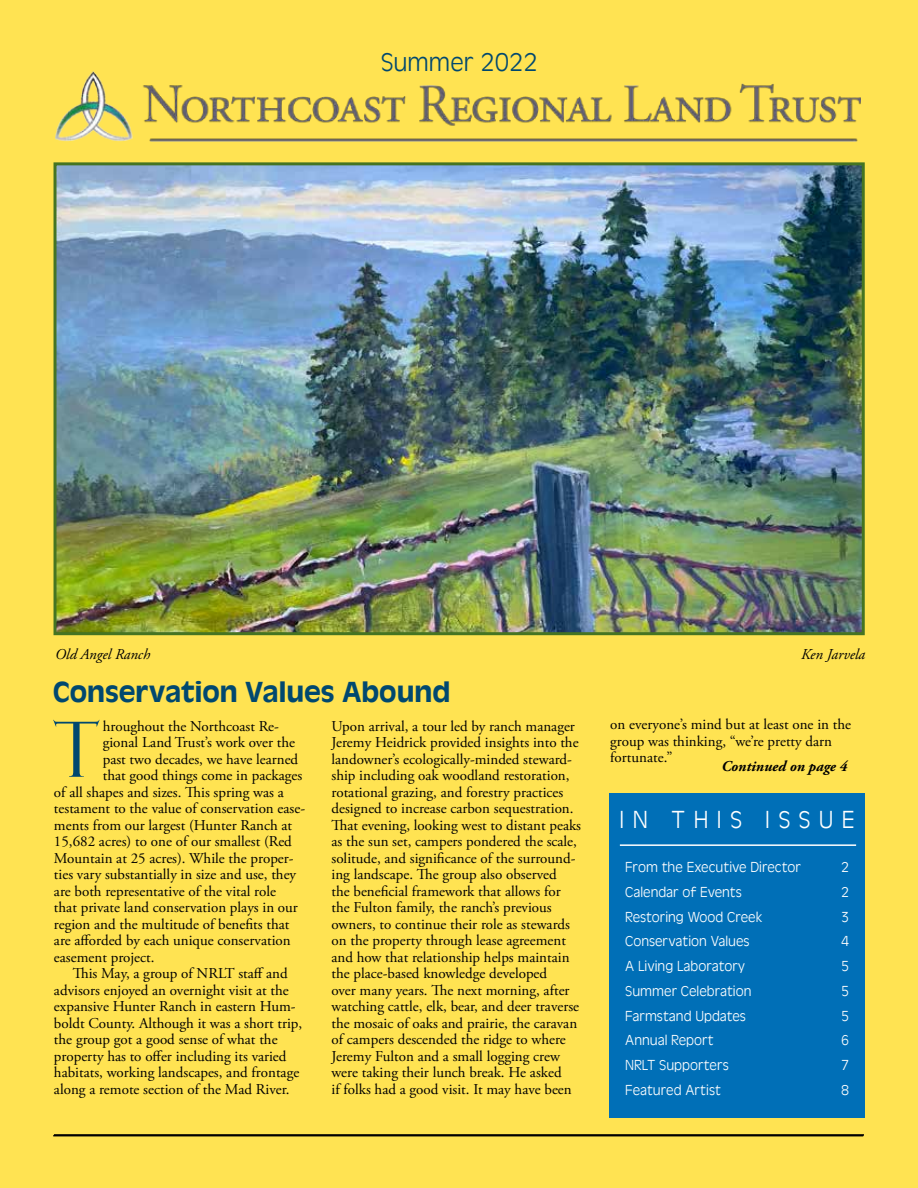
<style>
.page{position:relative;width:918px;height:1188px;background:#ffe352}
.page>*{position:absolute;margin:0;border:0;box-sizing:border-box;transform-origin:0 0}
.t1{font:76.5px "Felix Titling";color:#00486f}
.t2{font:500 30px "Antigone";color:#00486f}
.t3{font:300 27px "Antigone";color:#00486f}
.t4{font:300 25.5px "Antigone";letter-spacing:.325em;color:#fff}
.t5{font:15px/16.5px "Adobe Garamond Pro";color:#000}
.t6{font:300 15px "Antigone";color:#fff}
.t7{font:italic 15px "Adobe Garamond Pro";color:#000}
.t8{font:italic 700 15px "Adobe Garamond Pro";color:#000}
.s1{font-style:inherit}
</style>
<div class="page">
<img style="left:56px;top:72px;width:804px;height:70px">
<hr style="left:53px;top:1135px;width:810px;height:1px;background:#000">
<img style="left:58px;top:166px;width:803px;height:465px">
<div style="left:54px;top:162px;width:811px;height:473px;border:3px solid #457422"></div>
<hr style="left:54px;top:1134px;width:810px;height:2px;background:#000">
<div style="left:610px;top:793px;width:255px;height:325px;background:#006fb7"></div>
<hr style="left:620px;top:844px;width:236px;height:2px;background:#fff">
<h3 class="t3" style="left:381px;top:45px;width:159px">Summer <span class="s1">2022</span></h3>
<p class="t7" style="left:55px;top:645px;width:96px">Old Angel Ranch</p>
<p class="t7" style="left:801px;top:645px;width:66px">Ken Jarvela</p>
<h2 class="t2" style="left:53px;top:671px;width:399px">Conservation Values Abound</h2>
<h1 class="t1" style="left:53px;top:706px;width:48px">T</h1>
<p class="t5" style="left:103px;top:718px;width:178px">hroughout the Northcoast Re-</p>
<p class="t5" style="left:103px;top:735px;width:194px">gional Land Trust’s work over the</p>
<p class="t5" style="left:103px;top:751px;width:197px">past two decades, we have learned</p>
<p class="t5" style="left:103px;top:768px;width:201px">that good things come in packages</p>
<p class="t5" style="left:54px;top:784px;width:231px">of all shapes and sizes. This spring was a</p>
<p class="t5" style="left:54px;top:801px;width:253px">testament to the value of conservation ease-</p>
<p class="t5" style="left:54px;top:817px;width:240px">ments from our largest (Hunter Ranch at</p>
<p class="t5" style="left:54px;top:834px;width:239px">15,682 acres) to one of our smallest (Red</p>
<p class="t5" style="left:54px;top:850px;width:241px">Mountain at 25 acres). While the proper-</p>
<p class="t5" style="left:54px;top:867px;width:244px">ties vary substantially in size and use, they</p>
<p class="t5" style="left:54px;top:883px;width:224px">are both representative of the vital role</p>
<p class="t5" style="left:54px;top:900px;width:245px">that private land conservation plays in our</p>
<p class="t5" style="left:54px;top:916px;width:237px">region and the multitude of benefits that</p>
<p class="t5" style="left:54px;top:933px;width:238px">are afforded by each unique conservation</p>
<p class="t5" style="left:54px;top:949px;width:102px">easement project.</p>
<p class="t5" style="left:73px;top:966px;width:216px">This May, a group of NRLT staff and</p>
<p class="t5" style="left:54px;top:982px;width:236px">advisors enjoyed an overnight visit at the</p>
<p class="t5" style="left:54px;top:999px;width:243px">expansive Hunter Ranch in eastern Hum-</p>
<p class="t5" style="left:54px;top:1015px;width:250px">boldt County. Although it was a short trip,</p>
<p class="t5" style="left:54px;top:1032px;width:225px">the group got a good sense of what the</p>
<p class="t5" style="left:54px;top:1048px;width:234px">property has to offer including its varied</p>
<p class="t5" style="left:54px;top:1065px;width:247px">habitats, working landscapes, and frontage</p>
<p class="t5" style="left:54px;top:1081px;width:237px">along a remote section of the Mad River.</p>
<p class="t5" style="left:332px;top:718px;width:251px">Upon arrival, a tour led by ranch manager Jeremy Heidrick provided insights into the landowner’s ecologically-minded steward&shy;ship including oak woodland restoration, rotational grazing, and forestry practices designed to increase carbon sequestration.<br>That evening, looking west to distant peaks as the sun set, campers pondered the scale, solitude, and significance of the surround&shy;ing landscape. The group also observed<br>the beneficial framework that allows for the Fulton family, the ranch’s previous owners, to continue their role as stewards on the property through lease agreement and how that relationship helps maintain the place-based knowledge developed<br>over many years. The next morning, after watching cattle, elk, bear, and deer traverse the mosaic of oaks and prairie, the caravan of campers descended the ridge to where Jeremy Fulton and a small logging crew were taking their lunch break. He asked<br>if folks had a good visit. It may have been</p>
<p class="t5" style="left:610px;top:717px;width:242px">on everyone’s mind but at least one in the group was thinking, “we’re pretty darn fortunate.”</p>
<p class="t8" style="left:721px;top:758px;width:127px">Continued on page 4</p>
<h3 class="t4" style="left:620px;top:803px;width:237px">IN THIS ISSUE</h3>
<p class="t6" style="left:625px;top:858px;width:177px">From the Executive Director</p>
<p class="t6" style="left:841px;top:858px;width:10px">2</p>
<p class="t6" style="left:625px;top:882px;width:118px">Calendar of Events</p>
<p class="t6" style="left:841px;top:882px;width:10px">2</p>
<p class="t6" style="left:625px;top:907px;width:139px">Restoring Wood Creek</p>
<p class="t6" style="left:841px;top:907px;width:10px">3</p>
<p class="t6" style="left:625px;top:932px;width:126px">Conservation Values</p>
<p class="t6" style="left:841px;top:932px;width:10px">4</p>
<p class="t6" style="left:625px;top:957px;width:121px">A Living Laboratory</p>
<p class="t6" style="left:841px;top:957px;width:10px">5</p>
<p class="t6" style="left:625px;top:981px;width:128px">Summer Celebration</p>
<p class="t6" style="left:841px;top:981px;width:10px">5</p>
<p class="t6" style="left:625px;top:1006px;width:122px">Farmstand Updates</p>
<p class="t6" style="left:841px;top:1006px;width:10px">5</p>
<p class="t6" style="left:625px;top:1031px;width:90px">Annual Report</p>
<p class="t6" style="left:841px;top:1031px;width:10px">6</p>
<p class="t6" style="left:625px;top:1056px;width:105px">NRLT Supporters</p>
<p class="t6" style="left:841px;top:1056px;width:10px">7</p>
<p class="t6" style="left:625px;top:1080px;width:97px">Featured Artist</p>
<p class="t6" style="left:841px;top:1080px;width:10px">8</p>
</div>
